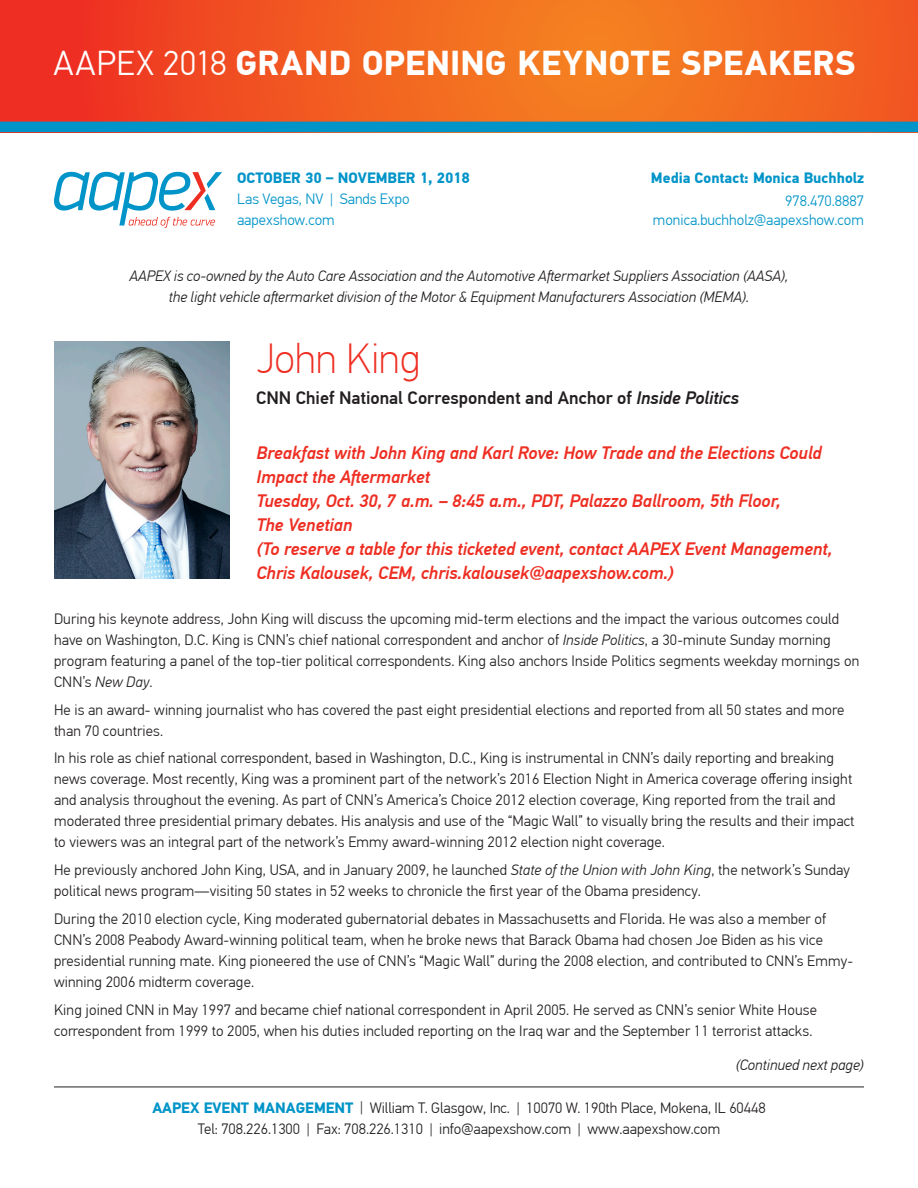
<style>
.page{position:relative;width:918px;height:1188px;background:#fff}
.page>*{position:absolute;margin:0;border:0;box-sizing:border-box;transform-origin:0 0}
.Name{font:100 42px "PF Din Text Pro";letter-spacing:-.01em;color:#ee2e22}
.Headline{font:700 34.5px "PF Din Text Pro";letter-spacing:.02em;color:#fff}
.t1{font:italic 500 18px/24px "PF Din Text Pro";letter-spacing:-.005em;color:#ee2e22}
.t2{font:500 18px "PF Din Text Pro";color:#231f20}
.Body{font:300 15px/21px "PF Din Text Pro";letter-spacing:.01em;color:#231f20}
.Body-2{font:italic 300 15px/21px "PF Din Text Pro";color:#231f20;text-align:center}
.t3{font:300 15px/19.5px "PF Din Text Pro";color:#0094c8;text-align:right}
.t4{font:700 15px "PF Din Text Pro";color:#0094c8}
.s1{font-weight:300}
.s2{font-style:italic}
.s3{font-weight:700;color:#0094c8}
</style>
<div class="page">
<svg style="left:54px;top:172px;width:168px;height:56px"></svg>
<svg style="left:0;top:0;width:918px;height:122px;background:#f15d21"></svg>
<div style="left:0;top:122px;width:918px;height:10px;background:#0094c8"></div>
<hr style="left:54px;top:1087px;width:810px;height:1px;background:#231f20">
<img style="left:54px;top:342px;width:175px;height:236px">
<p class="Headline" style="left:54px;top:42px;width:804px"><span class="s1">AAPEX 2018</span> GRAND OPENING KEYNOTE SPEAKERS</p>
<p class="t4" style="left:237px;top:169px;width:234px">OCTOBER 30 – NOVEMBER 1, 2018</p>
<p class="t3" style="left:237px;top:189px;width:174px;line-height:21px;text-align:left">Las Vegas, NV | Sands Expo aapexshow.com</p>
<p class="t4" style="left:651px;top:169px;width:215px">Media Contact: Monica Buchholz</p>
<p class="t3" style="left:653px;top:191px;width:213px">978.470.8887 monica.buchholz@aapexshow.com</p>
<p class="Body-2" style="left:130px;top:265px;width:660px">AAPEX is co-owned by the Auto Care Association and the Automotive Aftermarket Suppliers Association (AASA), the light vehicle aftermarket division of the Motor &amp; Equipment Manufacturers Association (MEMA).</p>
<p class="Name" style="left:256px;top:335px;width:166px">John King</p>
<p class="t2" style="left:256px;top:387px;width:484px">CNN Chief National Correspondent and Anchor of <span class="s2">Inside Politics</span></p>
<p class="t1" style="left:256px;top:441px;width:567px">Breakfast with John King and Karl Rove: How Trade and the Elections Could Impact the Aftermarket<br>Tuesday, Oct. 30, 7 a.m. – 8:45 a.m., PDT, Palazzo Ballroom, 5th Floor,<br>The Venetian</p>
<p class="t1" style="left:256px;top:537px;width:578px">(To reserve a table for this ticketed event, contact AAPEX Event Management,<br>Chris Kalousek, CEM, chris.kalousek@aapexshow.com.)</p>
<p class="Body" style="left:54px;top:608px;width:807px">During his keynote address, John King will discuss the upcoming mid-term elections and the impact the various outcomes could have on Washington, D.C. King is CNN’s chief national correspondent and anchor of <span class="s2">Inside Politics</span>, a 30-minute Sunday morning program featuring a panel of the top-tier political correspondents. King also anchors Inside Politics segments weekday mornings on CNN’s <span class="s2">New Day</span>.</p>
<p class="Body" style="left:54px;top:699px;width:792px">He is an award- winning journalist who has covered the past eight presidential elections and reported from all 50 states and more than 70 countries.</p>
<p class="Body" style="left:54px;top:748px;width:802px">In his role as chief national correspondent, based in Washington, D.C., King is instrumental in CNN’s daily reporting and breaking news coverage. Most recently, King was a prominent part of the network’s 2016 Election Night in America coverage offering insight and analysis throughout the evening. As part of CNN’s America’s Choice 2012 election coverage, King reported from the trail and moderated three presidential primary debates. His analysis and use of the “Magic Wall” to visually bring the results and their impact to viewers was an integral part of the network’s Emmy award-winning 2012 election night coverage.</p>
<p class="Body" style="left:54px;top:860px;width:797px">He previously anchored John King, USA, and in January 2009, he launched <span class="s2">State of the Union with John King</span>, the network’s Sunday political news program—visiting 50 states in 52 weeks to chronicle the first year of the Obama presidency.</p>
<p class="Body" style="left:54px;top:908px;width:801px">During the 2010 election cycle, King moderated gubernatorial debates in Massachusetts and Florida. He was also a member of CNN’s 2008 Peabody Award-winning political team, when he broke news that Barack Obama had chosen Joe Biden as his vice presidential running mate. King pioneered the use of CNN’s “Magic Wall” during the 2008 election, and contributed to CNN’s Emmy&shy;winning 2006 midterm coverage.</p>
<p class="Body" style="left:54px;top:999px;width:765px">King joined CNN in May 1997 and became chief national correspondent in April 2005. He served as CNN’s senior White House correspondent from 1999 to 2005, when his duties included reporting on the Iraq war and the September 11 terrorist attacks.</p>
<p class="Body-2" style="left:736px;top:1054px;width:130px">(Continued next page)</p>
<p class="Body" style="left:152px;top:1098px;width:615px;text-align:center"><span class="s3">AAPEX EVENT MANAGEMENT</span> | William T. Glasgow, Inc. | 10070 W. 190th Place, Mokena, IL 60448<br>Tel: 708.226.1300 | Fax: 708.226.1310 | info@aapexshow.com | www.aapexshow.com</p>
</div>
